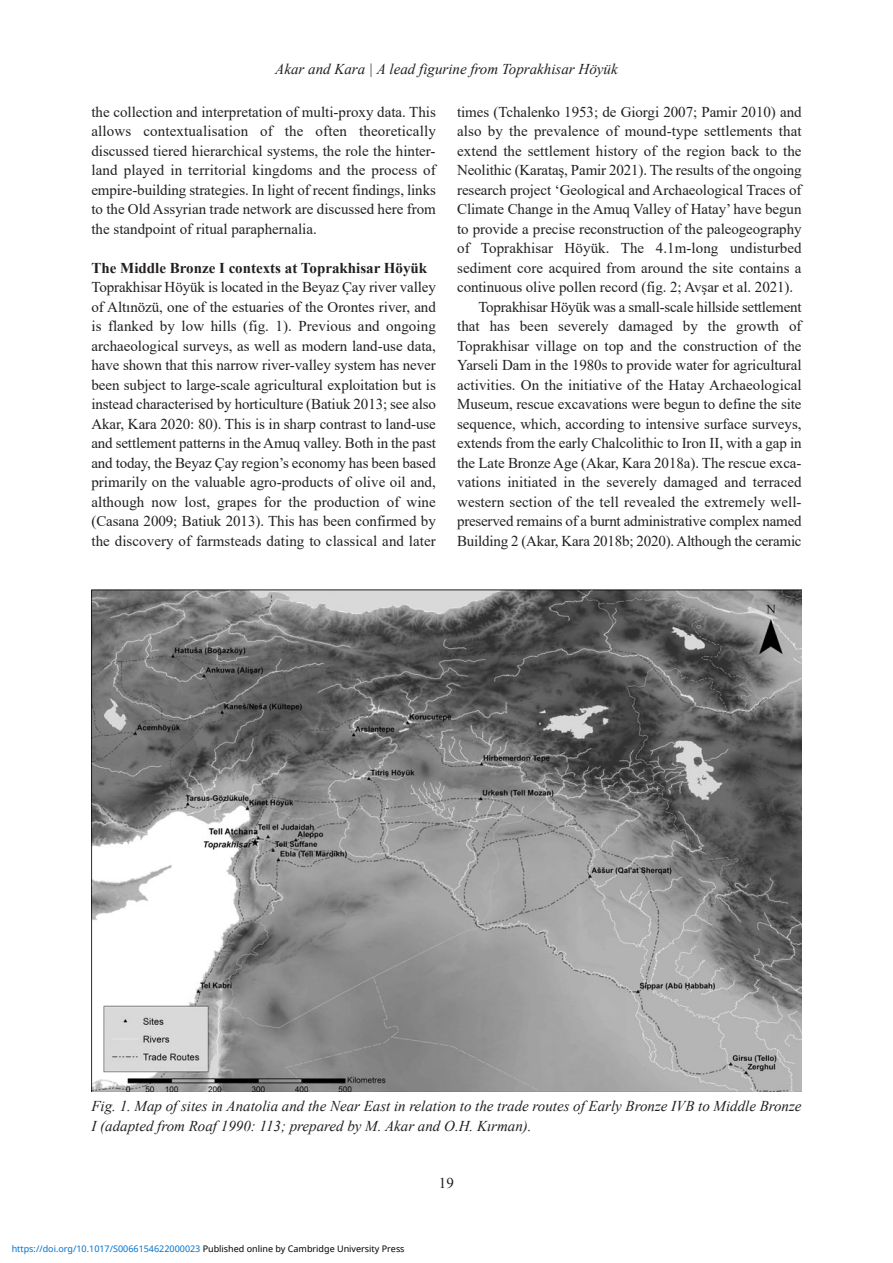
<style>
.page{position:relative;width:893px;height:1263px;background:#fff}
.page>*{position:absolute;margin:0;border:0;box-sizing:border-box;transform-origin:0 0}
.t1{font:15px/19.5px "Times New Roman";color:#231f20;text-align:justify}
.t2{font:italic 15px/19.5px "Times New Roman";color:#231f20}
.t3{font:700 15px "Times New Roman";color:#231f20}
.t4{font:9px "Noto Sans";color:#0172cf}
.s1{color:#000}
</style>
<div class="page">
<img style="left:91px;top:589px;width:710px;height:502px">
<p class="t2" style="left:275px;top:59px;width:344px">Akar and Kara | A lead figurine from Toprakhisar Höyük</p>
<p class="t1" style="left:91px;top:102px;width:346px">the collection and interpretation of multi-proxy data. This allows contextualisation of the often theoretically discussed tiered hierarchical systems, the role the hinter&shy;land played in territorial kingdoms and the process of empire-building strategies. In light of recent findings, links to the Old Assyrian trade network are discussed here from the standpoint of ritual paraphernalia.</p>
<p class="t3" style="left:91px;top:259px;width:337px">The Middle Bronze I contexts at Toprakhisar Höyük</p>
<p class="t1" style="left:91px;top:277px;width:346px">Toprakhisar Höyük is located in the Beyaz Çay river valley of Altınözü, one of the estuaries of the Orontes river, and is flanked by low hills (fig. 1). Previous and ongoing archaeological surveys, as well as modern land-use data, have shown that this narrow river-valley system has never been subject to large-scale agricultural exploitation but is instead characterised by horticulture (Batiuk 2013; see also Akar, Kara 2020: 80). This is in sharp contrast to land-use and settlement patterns in the Amuq valley. Both in the past and today, the Beyaz Çay region’s economy has been based primarily on the valuable agro-products of olive oil and, although now lost, grapes for the production of wine (Casana 2009; Batiuk 2013). This has been confirmed by the discovery of farmsteads dating to classical and later</p>
<p class="t1" style="left:457px;top:102px;width:346px">times (Tchalenko 1953; de Giorgi 2007; Pamir 2010) and also by the prevalence of mound-type settlements that extend the settlement history of the region back to the Neolithic (Karataş, Pamir 2021). The results of the ongoing research project ‘Geological and Archaeological Traces of Climate Change in the Amuq Valley of Hatay’ have begun to provide a precise reconstruction of the paleogeography of Toprakhisar Höyük. The 4.1m-long undisturbed sediment core acquired from around the site contains a continuous olive pollen record (fig. 2; Avşar et al. 2021).</p>
<p class="t1" style="left:457px;top:297px;width:346px;text-indent:21px">Toprakhisar Höyük was a small-scale hillside settlement that has been severely damaged by the growth of Toprakhisar village on top and the construction of the Yarseli Dam in the 1980s to provide water for agricultural activities. On the initiative of the Hatay Archaeological Museum, rescue excavations were begun to define the site sequence, which, according to intensive surface surveys, extends from the early Chalcolithic to Iron II, with a gap in the Late Bronze Age (Akar, Kara 2018a). The rescue exca&shy;vations initiated in the severely damaged and terraced western section of the tell revealed the extremely well&shy;preserved remains of a burnt administrative complex named Building 2 (Akar, Kara 2018b; 2020). Although the ceramic</p>
<p class="t2" style="left:91px;top:1096px;width:712px">Fig. 1. Map of sites in Anatolia and the Near East in relation to the trade routes of Early Bronze IVB to Middle Bronze<br>I (adapted from Roaf 1990: 113; prepared by M. Akar and O.H. Kırman).</p>
<p class="t4" style="left:12px;top:1243px;width:394px">https://doi.org/10.1017/S0066154622000023 <span class="s1">Published online by Cambridge University Press</span></p>
<p class="t1" style="left:439px;top:1173px;width:16px">19</p>
</div>
